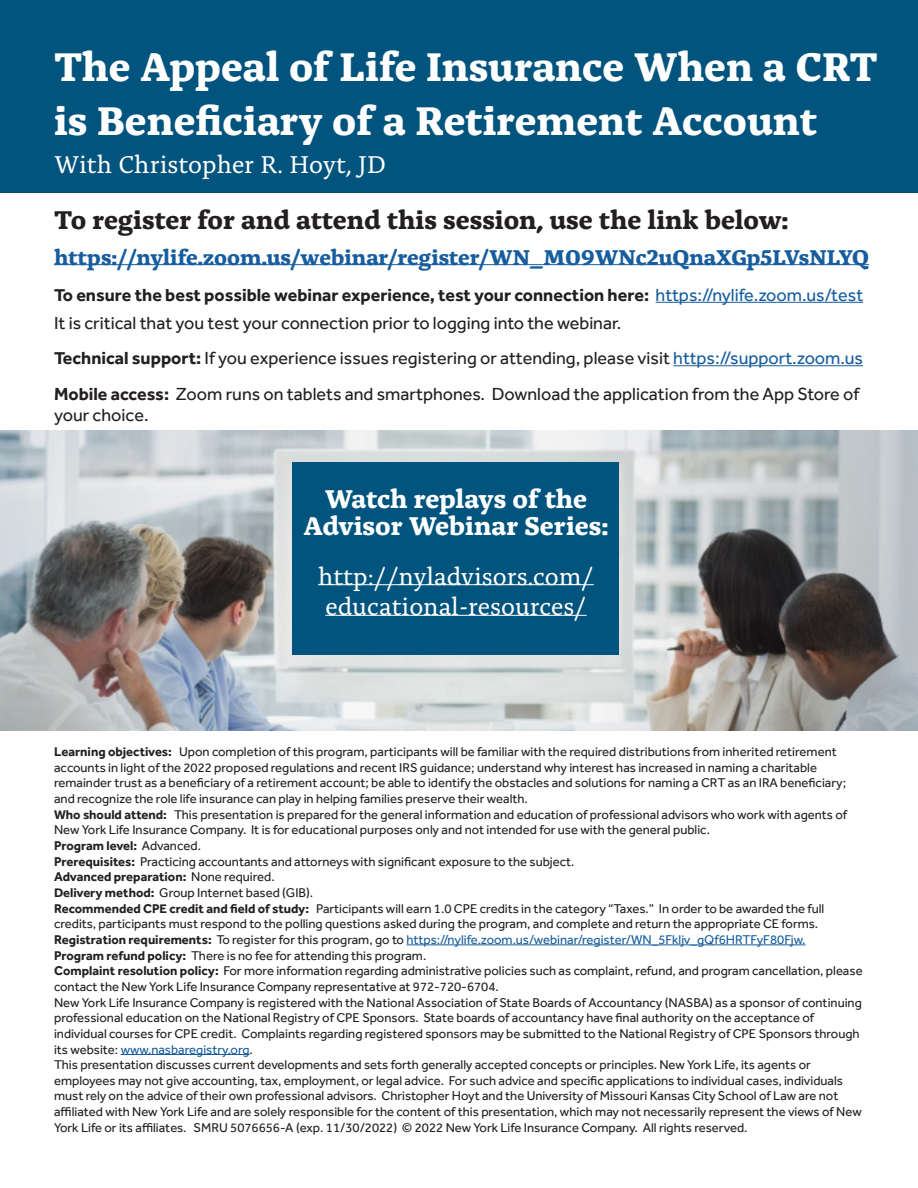
<style>
.page{position:relative;width:918px;height:1188px;background:#fff}
.page>*{position:absolute;margin:0;border:0;box-sizing:border-box;transform-origin:0 0}
.t1{font:700 42px/54px "Alda Pro";color:#fff}
.t2{font:700 27px "Alda Pro";color:#231f20}
.t3{font:700 27px "Alda Pro";color:#fff}
.t4{font:25.5px "Alda Pro";color:#fff}
.t5{font:700 22.5px "Alda Pro";color:#175d9e}
.t6{font:18px/21.6px "Effra Pro";color:#231f20}
.t7{font:700 18px "Effra Pro";color:#231f20}
.t8{font:13.05px/15.6px "Effra Pro";color:#231f20}
.t9{font:13.05px "Effra Pro";color:#175d9e}
.t10{font:700 13.05px "Effra Pro";color:#231f20}
.s1{font-weight:400;color:#175d9e}
.s2{font-weight:700}
.s3{color:#175d9e}
.s4{font-weight:400}
.s5{font-weight:700;color:#231f20}
.s6{color:#231f20}
</style>
<div class="page">
<div style="left:0;top:0;width:918px;height:192px;background:#00547d"></div>
<img style="left:0;top:431px;width:918px;height:300px">
<div style="left:292px;top:463px;width:327px;height:192px;background:#00547d"></div>
<hr style="left:318px;top:584px;width:276px;height:1px;background:#fff">
<hr style="left:325px;top:615px;width:262px;height:1px;background:#fff">
<hr style="left:406px;top:945px;width:400px;height:1px;background:#175d9e">
<hr style="left:121px;top:1054px;width:129px;height:1px;background:#175d9e">
<hr style="left:656px;top:302px;width:207px;height:1px;background:#175d9e">
<hr style="left:673px;top:365px;width:190px;height:1px;background:#175d9e">
<hr style="left:54px;top:264px;width:815px;height:1px;background:#175d9e">
<p class="t1" style="left:54px;top:36px;width:826px">The Appeal of Life Insurance When a CRT is Beneficiary of a Retirement Account</p>
<p class="t4" style="left:54px;top:145px;width:333px">With Christopher R. Hoyt, JD</p>
<p class="t2" style="left:54px;top:199px;width:736px">To register for and attend this session, use the link below:</p>
<p class="t5" style="left:54px;top:239px;width:817px">https://nylife.zoom.us/webinar/register/WN_M09WNc2uQnaXGp5LVsNLYQ</p>
<p class="t7" style="left:54px;top:284px;width:811px">To ensure the best possible webinar experience, test your connection here: <span class="s1">https://nylife.zoom.us/test</span></p>
<p class="t6" style="left:54px;top:312px;width:569px">It is critical that you test your connection prior to logging into the webinar.</p>
<p class="t6" style="left:54px;top:347px;width:810px"><span class="s2">Technical support:</span> If you experience issues registering or attending, please visit <span class="s3">https://support.zoom.us</span></p>
<p class="t6" style="left:54px;top:382px;width:807px"><span class="s2">Mobile access:</span> Zoom runs on tablets and smartphones. Download the application from the App Store of your choice.</p>
<p class="t3" style="left:325px;top:477px;width:264px">Watch replays of the</p>
<p class="t3" style="left:303px;top:504px;width:307px">Advisor Webinar Series:</p>
<p class="t4" style="left:318px;top:557px;width:277px">http://nyladvisors.com/</p>
<p class="t4" style="left:325px;top:588px;width:263px">educational-resources/</p>
<p class="t8" style="left:54px;top:744px;width:794px"><span class="s2">Learning objectives:</span> Upon completion of this program, participants will be familiar with the required distributions from inherited retirement accounts in light of the 2022 proposed regulations and recent IRS guidance; understand why interest has increased in naming a charitable remainder trust as a beneficiary of a retirement account; be able to identify the obstacles and solutions for naming a CRT as an IRA beneficiary; and recognize the role life insurance can play in helping families preserve their wealth.</p>
<p class="t8" style="left:54px;top:806px;width:795px"><span class="s2">Who should attend:</span> This presentation is prepared for the general information and education of professional advisors who work with agents of<br>New York Life Insurance Company. It is for educational purposes only and not intended for use with the general public.</p>
<p class="t10" style="left:54px;top:838px;width:148px">Program level: <span class="s4">Advanced.</span></p>
<p class="t8" style="left:54px;top:853px;width:522px"><span class="s2">Prerequisites:</span> Practicing accountants and attorneys with significant exposure to the subject.</p>
<p class="t10" style="left:54px;top:869px;width:222px">Advanced preparation: <span class="s4">None required.</span></p>
<p class="t8" style="left:54px;top:885px;width:261px"><span class="s2">Delivery method:</span> Group Internet based (GIB).</p>
<p class="t8" style="left:54px;top:900px;width:772px"><span class="s2">Recommended CPE credit and field of study:</span> Participants will earn 1.0 CPE credits in the category “Taxes.” In order to be awarded the full credits, participants must respond to the polling questions asked during the program, and complete and return the appropriate CE forms.</p>
<p class="t9" style="left:54px;top:932px;width:753px"><span class="s5">Registration requirements:</span> <span class="s6">To register for this program, go to</span> https://nylife.zoom.us/webinar/register/WN_5Fkljv_gQf6HRTFyF80Fjw.</p>
<p class="t8" style="left:54px;top:947px;width:374px"><span class="s2">Program refund policy:</span> There is no fee for attending this program.</p>
<p class="t8" style="left:54px;top:963px;width:810px"><span class="s2">Complaint resolution policy:</span> For more information regarding administrative policies such as complaint, refund, and program cancellation, please contact the New York Life Insurance Company representative at 972-720-6704.</p>
<p class="t8" style="left:54px;top:994px;width:809px">New York Life Insurance Company is registered with the National Association of State Boards of Accountancy (NASBA) as a sponsor of continuing professional education on the National Registry of CPE Sponsors. State boards of accountancy have final authority on the acceptance of individual courses for CPE credit. Complaints regarding registered sponsors may be submitted to the National Registry of CPE Sponsors through its website: <span class="s3">www.nasbaregistry.org</span>.</p>
<p class="t8" style="left:54px;top:1057px;width:809px">This presentation discusses current developments and sets forth generally accepted concepts or principles. New York Life, its agents or employees may not give accounting, tax, employment, or legal advice. For such advice and specific applications to individual cases, individuals must rely on the advice of their own professional advisors. Christopher Hoyt and the University of Missouri Kansas City School of Law are not affiliated with New York Life and are solely responsible for the content of this presentation, which may not necessarily represent the views of New York Life or its affiliates. SMRU 5076656-A (exp. 11/30/2022) © 2022 New York Life Insurance Company. All rights reserved.</p>
</div>
